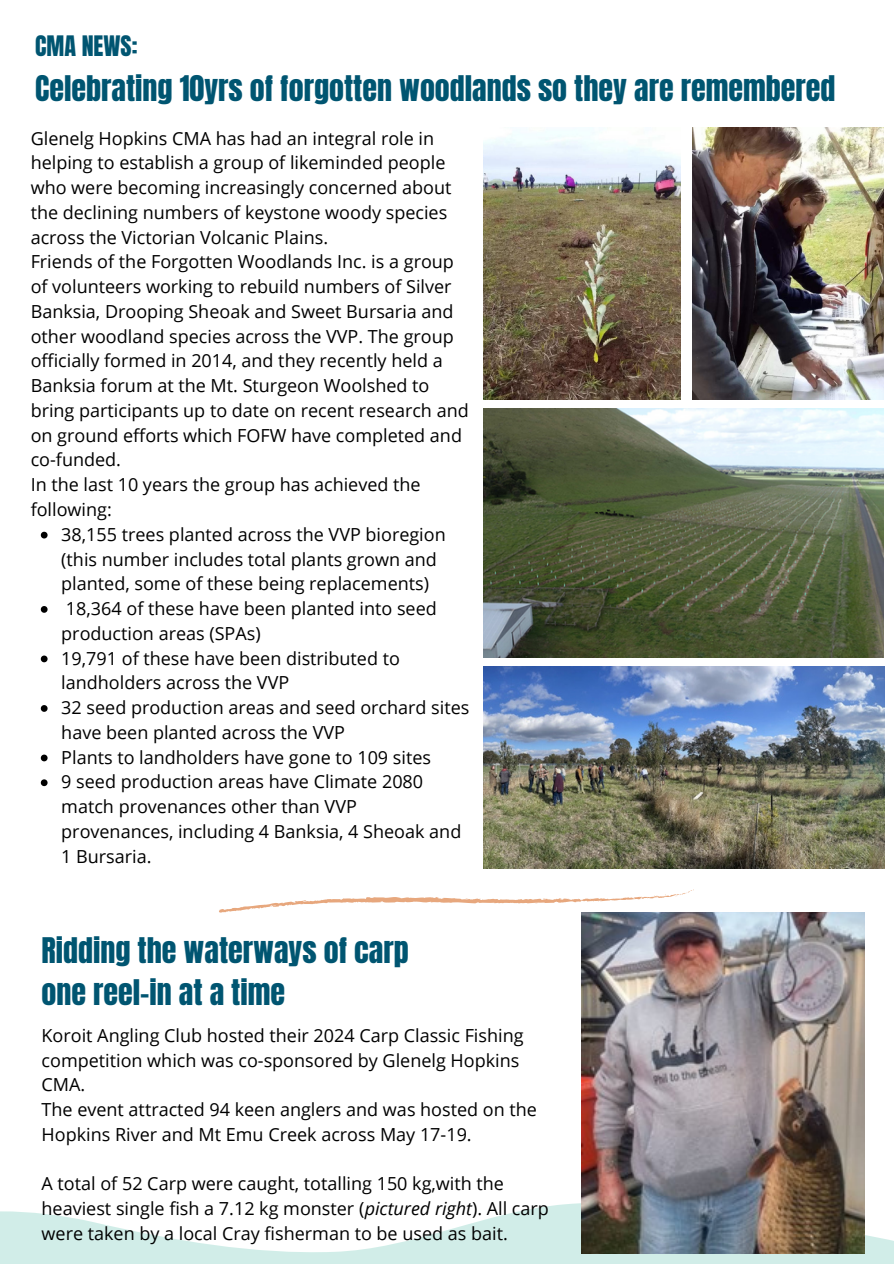
<style>
.page{position:relative;width:894px;height:1264px;background:#fff}
.page>*{position:absolute;margin:0;border:0;box-sizing:border-box;transform-origin:0 0}
.t1{font:30px/41.7px "Anton";color:#005571}
.t2{font:24px "Anton";color:#005571}
.t3{font:18px/24.8px "Open Sans";color:#000}
.s1{font-style:italic}
</style>
<div class="page">
<svg style="left:0;top:1202px;width:893px;height:61px;fill:#d1ede8"></svg>
<img style="left:483px;top:409px;width:400px;height:248px">
<img style="left:483px;top:127px;width:197px;height:272px">
<img style="left:692px;top:127px;width:191px;height:272px">
<img style="left:483px;top:667px;width:400px;height:201px">
<svg style="left:219px;top:890px;width:473px;height:22px"></svg>
<img style="left:581px;top:912px;width:282px;height:341px">
<svg style="left:41px;top:531px;width:7px;height:7px"></svg>
<svg style="left:41px;top:606px;width:7px;height:6px"></svg>
<svg style="left:41px;top:655px;width:7px;height:7px"></svg>
<svg style="left:41px;top:705px;width:7px;height:6px"></svg>
<svg style="left:41px;top:754px;width:7px;height:7px"></svg>
<svg style="left:41px;top:779px;width:7px;height:7px"></svg>
<p class="t2" style="left:35px;top:29px;width:104px">CMA NEWS:</p>
<p class="t1" style="left:35px;top:68px;width:801px">Celebrating 10yrs of forgotten woodlands so they are remembered</p>
<p class="t3" style="left:31px;top:125px;width:422px">Glenelg Hopkins CMA has had an integral role in helping to establish a group of likeminded people who were becoming increasingly concerned about the declining numbers of keystone woody species across the Victorian Volcanic Plains.</p>
<p class="t3" style="left:31px;top:249px;width:439px">Friends of the Forgotten Woodlands Inc. is a group of volunteers working to rebuild numbers of Silver Banksia, Drooping Sheoak and Sweet Bursaria and other woodland species across the VVP. The group officially formed in 2014, and they recently held a Banksia forum at the Mt. Sturgeon Woolshed to bring participants up to date on recent research and on ground efforts which FOFW have completed and co-funded.</p>
<p class="t3" style="left:31px;top:472px;width:391px">In the last 10 years the group has achieved the following:</p>
<p class="t3" style="left:61px;top:521px;width:386px">38,155 trees planted across the VVP bioregion (this number includes total plants grown and planted, some of these being replacements)</p>
<p class="t3" style="left:61px;top:595px;width:377px">18,364 of these have been planted into seed production areas (SPAs)</p>
<p class="t3" style="left:61px;top:645px;width:340px">19,791 of these have been distributed to landholders across the VVP</p>
<p class="t3" style="left:61px;top:694px;width:409px">32 seed production areas and seed orchard sites have been planted across the VVP</p>
<p class="t3" style="left:61px;top:744px;width:371px">Plants to landholders have gone to 109 sites</p>
<p class="t3" style="left:61px;top:769px;width:401px">9 seed production areas have Climate 2080 match provenances other than VVP provenances, including 4 Banksia, 4 Sheoak and 1 Bursaria.</p>
<p class="t1" style="left:42px;top:930px;width:368px">Ridding the waterways of carp one reel-in at a time</p>
<p class="t3" style="left:42px;top:1022px;width:483px">Koroit Angling Club hosted their 2024 Carp Classic Fishing competition which was co-sponsored by Glenelg Hopkins<br>CMA.</p>
<h1 class="t3" style="left:42px;top:1096px;width:497px">The event attracted 94 keen anglers and was hosted on the<br>Hopkins River and Mt Emu Creek across May 17-19.</h1>
<p class="t3" style="left:42px;top:1171px;width:508px">A total of 52 Carp were caught, totalling 150 kg,with the heaviest single fish a 7.12 kg monster (<span class="s1">pictured right</span>). All carp were taken by a local Cray fisherman to be used as bait.</p>
</div>
